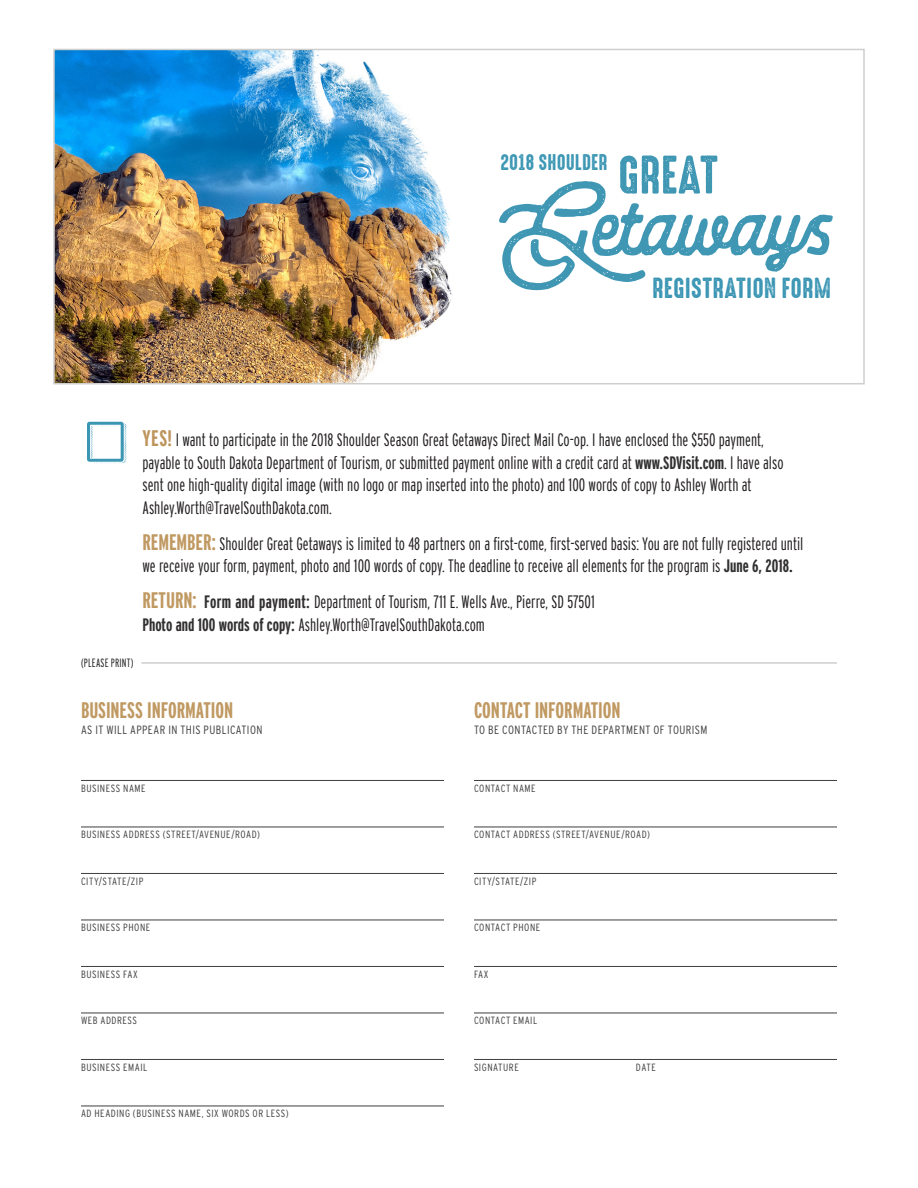
<style>
.page{position:relative;width:918px;height:1188px;background:#fff}
.page>*{position:absolute;margin:0;border:0;box-sizing:border-box;transform-origin:0 0}
.t1{font:26.1px "High Voltage Rough";letter-spacing:.005em;color:#3b96b4}
.t2{font:700 extra-condensed 22.5px "Interstate";letter-spacing:-.005em;color:#c09962}
.t3{font:20.4px "High Voltage Rough";letter-spacing:.005em;color:#3b96b4}
.t4{font:300 extra-condensed 18px/22.5px "Interstate";color:#231f20}
.t5{font:300 condensed 12px "Interstate";letter-spacing:.035em;color:#3e3e3f}
.t6{font:300 extra-condensed 12px "Interstate";letter-spacing:.015em;color:#231f20}
.t7{font:300 condensed 10.5px "Interstate";letter-spacing:.05em;color:#3e3e3f}
.s1{font-weight:700;font-size:22.5px;color:#bd955c}
.s2{font-weight:700;color:#312f30}
.s3{font-weight:700;font-size:22.5px;color:#c09962}
.s4{font-weight:700}
</style>
<div class="page">
<img style="left:56px;top:52px;width:483px;height:329px">
<div style="left:53px;top:49px;width:812px;height:335px;border:2px solid #cececd"></div>
<svg style="left:87px;top:422px;width:39px;height:42px"></svg>
<hr style="left:81px;top:780px;width:363px;height:1px;background:#3e3e3f">
<hr style="left:81px;top:826px;width:363px;height:1px;background:#3e3e3f">
<hr style="left:81px;top:873px;width:363px;height:1px;background:#3e3e3f">
<hr style="left:81px;top:919px;width:363px;height:1px;background:#3e3e3f">
<hr style="left:81px;top:966px;width:363px;height:1px;background:#3e3e3f">
<hr style="left:81px;top:1012px;width:363px;height:1px;background:#3e3e3f">
<hr style="left:81px;top:1059px;width:363px;height:1px;background:#3e3e3f">
<hr style="left:81px;top:1105px;width:363px;height:1px;background:#3e3e3f">
<hr style="left:474px;top:780px;width:363px;height:1px;background:#3e3e3f">
<hr style="left:474px;top:826px;width:363px;height:1px;background:#3e3e3f">
<hr style="left:474px;top:873px;width:363px;height:1px;background:#3e3e3f">
<hr style="left:474px;top:919px;width:363px;height:1px;background:#3e3e3f">
<hr style="left:474px;top:966px;width:363px;height:1px;background:#3e3e3f">
<hr style="left:474px;top:1012px;width:363px;height:1px;background:#3e3e3f">
<hr style="left:474px;top:1059px;width:363px;height:1px;background:#3e3e3f">
<hr style="left:141px;top:662px;width:696px;height:2px;background:#cececd">
<svg style="left:499px;top:155px;width:334px;height:135px"></svg>
<p class="t3" style="left:500px;top:151px;width:109px">2018 SHOULDER</p>
<p class="t1" style="left:652px;top:274px;width:181px">REGISTRATION FORM</p>
<p class="t4" style="left:142px;top:429px;width:643px"><span class="s1">YES!</span> I want to participate in the 2018 Shoulder Season Great Getaways Direct Mail Co-op. I have enclosed the $550 payment, payable to South Dakota Department of Tourism, or submitted payment online with a credit card at <span class="s2">www.SDVisit.com</span>. I have also sent one high-quality digital image (with no logo or map inserted into the photo) and 100 words of copy to Ashley Worth at Ashley.Worth@TravelSouthDakota.com.</p>
<p class="t4" style="left:142px;top:532px;width:662px"><span class="s3">REMEMBER:</span> Shoulder Great Getaways is limited to 48 partners on a first-come, first-served basis: You are not fully registered until we receive your form, payment, photo and 100 words of copy. The deadline to receive all elements for the program is <span class="s2">June 6, 2018</span><span class="s4">.</span></p>
<p class="t4" style="left:142px;top:591px;width:454px"><span class="s3">RETURN:</span> <span class="s2">Form and payment:</span> Department of Tourism, 711 E. Wells Ave., Pierre, SD 57501<br><span class="s2">Photo and 100 words of copy:</span> Ashley.Worth@TravelSouthDakota.com</p>
<p class="t6" style="left:81px;top:656px;width:54px">(PLEASE PRINT)</p>
<p class="t2" style="left:81px;top:697px;width:154px">BUSINESS INFORMATION</p>
<p class="t5" style="left:81px;top:723px;width:183px">AS IT WILL APPEAR IN THIS PUBLICATION</p>
<p class="t7" style="left:81px;top:782px;width:66px">BUSINESS NAME</p>
<p class="t7" style="left:81px;top:829px;width:180px">BUSINESS ADDRESS (STREET/AVENUE/ROAD)</p>
<p class="t7" style="left:81px;top:875px;width:64px">CITY/STATE/ZIP</p>
<p class="t7" style="left:81px;top:922px;width:71px">BUSINESS PHONE</p>
<p class="t7" style="left:81px;top:968px;width:58px">BUSINESS FAX</p>
<p class="t7" style="left:81px;top:1015px;width:58px">WEB ADDRESS</p>
<p class="t7" style="left:81px;top:1061px;width:68px">BUSINESS EMAIL</p>
<p class="t7" style="left:81px;top:1108px;width:209px">AD HEADING (BUSINESS NAME, SIX WORDS OR LESS)</p>
<p class="t2" style="left:474px;top:697px;width:148px">CONTACT INFORMATION</p>
<p class="t5" style="left:474px;top:723px;width:235px">TO BE CONTACTED BY THE DEPARTMENT OF TOURISM</p>
<p class="t7" style="left:474px;top:782px;width:63px">CONTACT NAME</p>
<p class="t7" style="left:474px;top:829px;width:177px">CONTACT ADDRESS (STREET/AVENUE/ROAD)</p>
<p class="t7" style="left:474px;top:875px;width:64px">CITY/STATE/ZIP</p>
<p class="t7" style="left:474px;top:922px;width:68px">CONTACT PHONE</p>
<p class="t7" style="left:474px;top:968px;width:16px">FAX</p>
<p class="t7" style="left:474px;top:1015px;width:65px">CONTACT EMAIL</p>
<p class="t7" style="left:474px;top:1061px;width:46px">SIGNATURE</p>
<p class="t7" style="left:636px;top:1061px;width:21px">DATE</p>
</div>
